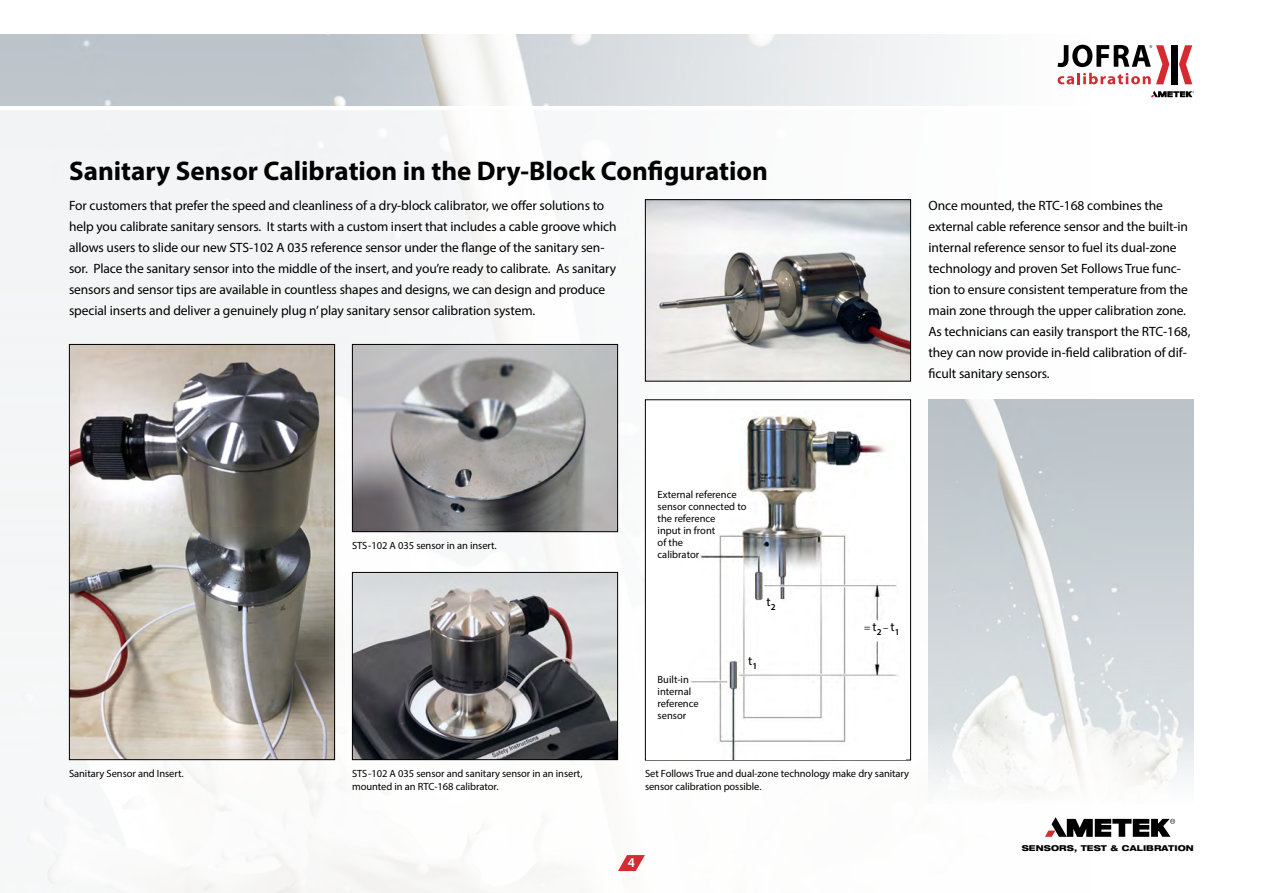
<style>
.page{position:relative;width:1263px;height:893px;background:#fff}
.page>*{position:absolute;margin:0;border:0;box-sizing:border-box;transform-origin:0 0}
.t1{font:700 27px "Myriad Pro";color:#000}
.t2{font:13.5px/21px "Myriad Pro";letter-spacing:-.005em;color:#000}
.t3{font:600 13.5px "Myriad Pro";color:#fff}
.t4{font:12.75px "Myriad Pro";color:#000}
.t5{font:10.5px/12px "Myriad Pro";letter-spacing:-.005em;color:#000}
.t6{font:800 expanded 8.1px "Helvetica Neue LT Pro";letter-spacing:.015em;color:#000}
.s1{font-size:12.75px}
</style>
<div class="page">
<img style="left:0;top:35px;width:1129px;height:71px">
<img style="left:647px;top:201px;width:262px;height:178px">
<div style="left:645px;top:199px;width:266px;height:182px;border:1px solid #000"></div>
<img style="left:928px;top:400px;width:265px;height:396px">
<hr style="left:732px;top:663px;width:2px;height:97px;background:#3d4948">
<img style="left:71px;top:346px;width:262px;height:412px">
<div style="left:69px;top:344px;width:266px;height:416px;border:1px solid #000"></div>
<img style="left:354px;top:346px;width:262px;height:184px">
<div style="left:352px;top:344px;width:266px;height:188px;border:1px solid #000"></div>
<img style="left:354px;top:574px;width:262px;height:184px">
<div style="left:352px;top:572px;width:266px;height:188px;border:1px solid #000"></div>
<img style="left:690px;top:410px;width:208px;height:349px">
<svg style="left:1045px;top:817px;width:130px;height:20px"></svg>
<svg style="left:1151px;top:91px;width:43px;height:6px"></svg>
<div style="left:1171px;top:45px;width:7px;height:39px;background:#000"></div>
<svg style="left:1179px;top:45px;width:13px;height:39px"></svg>
<svg style="left:1057px;top:45px;width:112px;height:39px"></svg>
<svg style="left:618px;top:855px;width:27px;height:16px"></svg>
<h1 class="t1" style="left:69px;top:153px;width:700px">Sanitary Sensor Calibration in the Dry-Block Configuration</h1>
<p class="t2" style="left:69px;top:194px;width:549px">For customers that prefer the speed and cleanliness of a dry-block calibrator, we offer solutions to help you calibrate sanitary sensors. It starts with a custom insert that includes a cable groove which allows users to slide our new STS-102 A 035 reference sensor under the flange of the sanitary sen&shy;sor. Place the sanitary sensor into the middle of the insert, and you’re ready to calibrate. As sanitary sensors and sensor tips are available in countless shapes and designs, we can design and produce special inserts and deliver a genuinely plug n’ play sanitary sensor calibration system.</p>
<p class="t2" style="left:928px;top:194px;width:263px">Once mounted, the RTC-168 combines the external cable reference sensor and the built-in internal reference sensor to fuel its dual-zone technology and proven Set Follows True func&shy;tion to ensure consistent temperature from the main zone through the upper calibration zone.<br>As technicians can easily transport the RTC-168, they can now provide in-field calibration of dif&shy;ficult sanitary sensors.</p>
<p class="t5" style="left:69px;top:767px;width:116px">Sanitary Sensor and Insert.</p>
<p class="t5" style="left:352px;top:539px;width:146px">STS-102 A 035 sensor in an insert.</p>
<p class="t5" style="left:352px;top:766px;width:232px;line-height:13.5px">STS-102 A 035 sensor and sanitary sensor in an insert, mounted in an RTC-168 calibrator.</p>
<p class="t5" style="left:658px;top:488px;width:90px">External reference sensor connected to the reference<br>input in front<br>of the<br>calibrator</p>
<p class="t4" style="left:766px;top:594px;width:11px">t<sub>2</sub></p>
<p class="t5" style="left:658px;top:673px;width:43px">Built-in internal reference sensor</p>
<p class="t4" style="left:748px;top:653px;width:11px">t<sub>1</sub></p>
<p class="t5" style="left:864px;top:621px;width:37px">= <span class="s1">t</span><sub>2</sub> – <span class="s1">t</span><sub>1</sub></p>
<p class="t5" style="left:645px;top:766px;width:266px;line-height:13.5px">Set Follows True and dual-zone technology make dry sanitary sensor calibration possible.</p>
<p class="t3" style="left:628px;top:855px;width:9px">4</p>
<p class="t6" style="left:1022px;top:843px;width:174px">SENSORS, TEST &amp; CALIBRATION</p>
</div>
